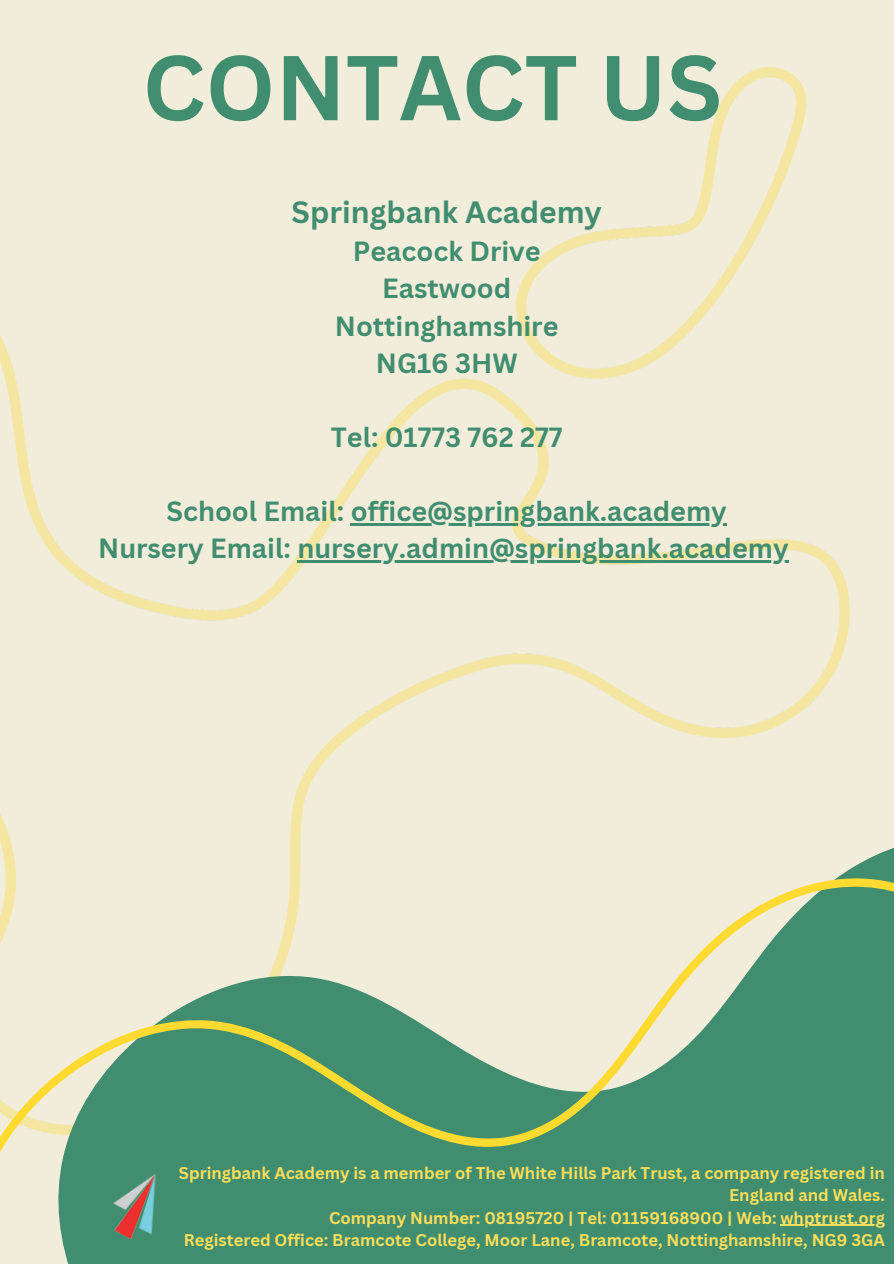
<style>
.page{position:relative;width:894px;height:1264px;background:#fff}
.page>*{position:absolute;margin:0;border:0;box-sizing:border-box;transform-origin:0 0}
.t1{font:700 89.85px "Canva Sans";color:#418d6f}
.t2{font:700 30px "Canva Sans";color:#418d6f}
.t3{font:700 27px/37.2px "Canva Sans";color:#418d6f;text-align:center}
.t4{font:700 16.5px/22.5px "Canva Sans";color:#ffde59;text-align:right}
</style>
<div class="page">
<div style="left:0;top:0;width:893px;height:1263px;background:#f2eddb"></div>
<img style="left:0;top:67px;width:850px;height:810px">
<svg style="left:54px;top:836px;width:839px;height:41px"></svg>
<svg style="left:0;top:877px;width:893px;height:386px;fill:#418d6f"></svg>
<img style="left:108px;top:1174px;width:56px;height:65px">
<hr style="left:351px;top:523px;width:376px;height:3px;background:#418d6f">
<hr style="left:297px;top:560px;width:491px;height:3px;background:#418d6f">
<hr style="left:780px;top:1224px;width:104px;height:1px;background:#ffde59">
<h1 class="t1" style="left:142px;top:24px;width:581px">CONTACT US</h1>
<p class="t2" style="left:291px;top:191px;width:312px">Springbank Academy</p>
<p class="t3" style="left:335px;top:232px;width:225px">Peacock Drive<br>Eastwood<br>Nottinghamshire<br>NG16 3HW</p>
<h2 class="t3" style="left:331px;top:418px;width:233px">Tel: 01773 762 277</h2>
<h2 class="t3" style="left:166px;top:492px;width:561px">School Email: office@springbank.academy</h2>
<h2 class="t3" style="left:98px;top:529px;width:691px">Nursery Email: nursery.admin@springbank.academy</h2>
<p class="t4" style="left:179px;top:1161px;width:707px">Springbank Academy is a member of The White Hills Park Trust, a company registered in<br>England and Wales.</p>
<p class="t4" style="left:329px;top:1206px;width:557px">Company Number: 08195720 | Tel: 01159168900 | Web: whptrust.org</p>
<p class="t4" style="left:184px;top:1228px;width:702px">Registered Office: Bramcote College, Moor Lane, Bramcote, Nottinghamshire, NG9 3GA</p>
</div>
